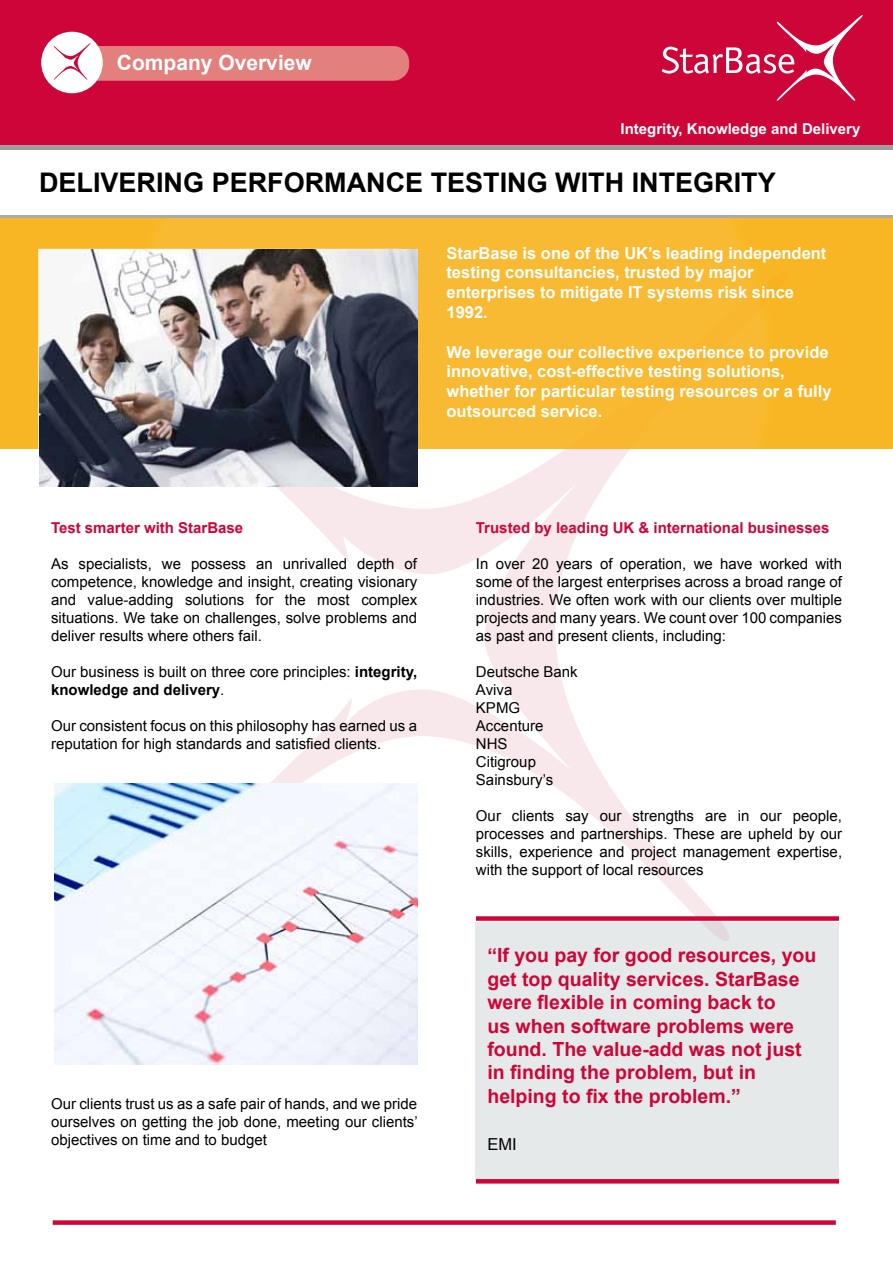
<style>
.page{position:relative;width:893px;height:1263px;background:#fff}
.page>*{position:absolute;margin:0;border:0;box-sizing:border-box;transform-origin:0 0}
.t1{font:700 27px "Arial";color:#000}
.t2{font:700 21px "Arial";color:#fff}
.t3{font:700 19.5px/23.4px "Arial";color:#ce0538}
.t4{font:700 16.5px/19.8px "Arial";color:#fff}
.t5{font:16.5px "Arial";color:#000}
.t6{font:15px/18px "Arial";color:#000;text-align:justify}
.t7{font:700 15px "Arial";color:#ce0538}
.t8{font:700 15px "Arial";color:#fff}
.s1{font-weight:700}
</style>
<div class="page">
<svg style="left:270px;top:449px;width:451px;height:492px"></svg>
<div style="left:0;top:0;width:893px;height:147px;background:#ce0538"></div>
<div style="left:78px;top:46px;width:331px;height:35px;background:#e3807e;border-radius:16px"></div>
<svg style="left:662px;top:15px;width:201px;height:86px"></svg>
<hr style="left:0;top:145px;width:893px;height:4px;background:#9d9d9c">
<div style="left:41px;top:32px;width:62px;height:61px;background:#fff;border-radius:50%"></div>
<svg style="left:53px;top:43px;width:38px;height:37px"></svg>
<div style="left:0;top:218px;width:893px;height:231px;background:linear-gradient(to right,#f8ba31,#f8b82d)"></div>
<hr style="left:0;top:216px;width:893px;height:2px;background:#9d9d9c">
<img style="left:39px;top:249px;width:378px;height:238px">
<div style="left:476px;top:922px;width:363px;height:258px;background:#e5e9e9"></div>
<div style="left:476px;top:916px;width:363px;height:5px;background:#ce0538"></div>
<svg style="left:476px;top:1179px;width:363px;height:4px"></svg>
<img style="left:54px;top:783px;width:363px;height:282px">
<div style="left:53px;top:1220px;width:783px;height:5px;background:#ce0538"></div>
<h2 class="t2" style="left:117px;top:48px;width:196px">Company Overview</h2>
<p class="t8" style="left:621px;top:119px;width:241px">Integrity, Knowledge and Delivery</p>
<h1 class="t1" style="left:39px;top:165px;width:738px">DELIVERING PERFORMANCE TESTING WITH INTEGRITY</h1>
<p class="t4" style="left:446px;top:243px;width:381px">StarBase is one of the UK’s leading independent testing consultancies, trusted by major enterprises to mitigate IT systems risk since 1992.</p>
<p class="t4" style="left:446px;top:342px;width:387px">We leverage our collective experience to provide innovative, cost-effective testing solutions, whether for particular testing resources or a fully outsourced service.</p>
<p class="t7" style="left:51px;top:517px;width:194px">Test smarter with StarBase</p>
<p class="t6" style="left:51px;top:554px;width:368px">As specialists, we possess an unrivalled depth of competence, knowledge and insight, creating visionary and value-adding solutions for the most complex situations. We take on challenges, solve problems and deliver results where others fail.</p>
<p class="t6" style="left:51px;top:662px;width:368px">Our business is built on three core principles: <span class="s1">integrity, knowledge and delivery</span>.</p>
<p class="t6" style="left:51px;top:716px;width:368px">Our consistent focus on this philosophy has earned us a reputation for high standards and satisfied clients.</p>
<p class="t6" style="left:51px;top:1094px;width:368px">Our clients trust us as a safe pair of hands, and we pride ourselves on getting the job done, meeting our clients’ objectives on time and to budget</p>
<p class="t7" style="left:476px;top:517px;width:355px">Trusted by leading UK &amp; international businesses</p>
<p class="t6" style="left:476px;top:554px;width:368px">In over 20 years of operation, we have worked with some of the largest enterprises across a broad range of industries. We often work with our clients over multiple projects and many years. We count over 100 companies as past and present clients, including:</p>
<p class="t6" style="left:476px;top:662px;width:103px;text-align:left">Deutsche Bank<br>Aviva<br>KPMG<br>Accenture<br>NHS<br>Citigroup<br>Sainsbury’s</p>
<p class="t6" style="left:476px;top:806px;width:368px">Our clients say our strengths are in our people, processes and partnerships. These are upheld by our skills, experience and project management expertise, with the support of local resources</p>
<h3 class="t3" style="left:487px;top:944px;width:331px">“If you pay for good resources, you get top quality services. StarBase were flexible in coming back to<br>us when software problems were found. The value-add was not just in finding the problem, but in helping to fix the problem.”</h3>
<p class="t5" style="left:487px;top:1133px;width:31px">EMI</p>
</div>
